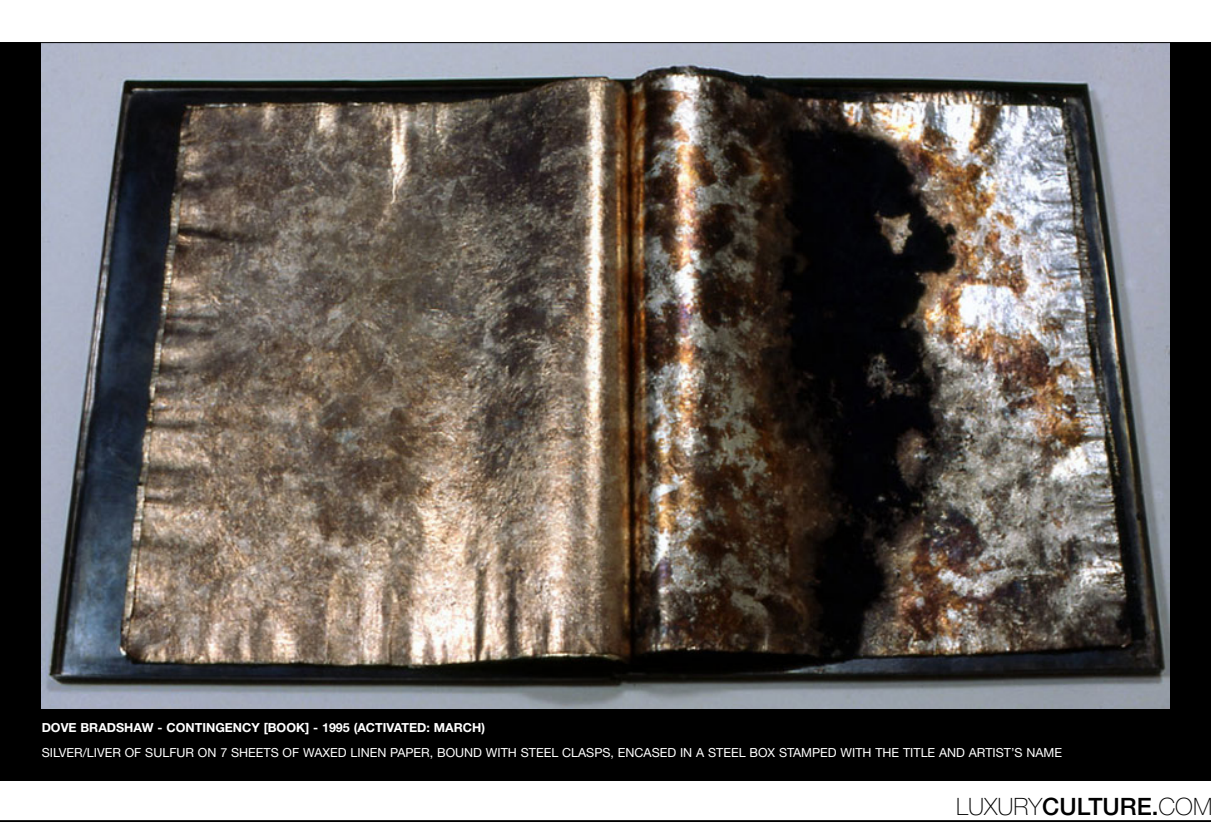
<style>
.page{position:relative;width:1211px;height:823px;background:#fff}
.page>*{position:absolute;margin:0;border:0;box-sizing:border-box;transform-origin:0 0}
.t1{font:100 23.88px "Helvetica Neue";color:#000}
.t2{font:12.5px "Helvetica Neue";color:#fff}
.t3{font:700 12.5px "Helvetica Neue";color:#fff}
.s1{font-weight:500}
</style>
<div class="page">
<div style="left:0;top:43px;width:1210px;height:737px;background:#000"></div>
<img style="left:42px;top:45px;width:1126px;height:663px">
<hr style="left:0;top:820px;width:1210px;height:2px;background:#000">
<p class="t3" style="left:42px;top:722px;width:444px">DOVE BRADSHAW - CONTINGENCY [BOOK] - 1995 (ACTIVATED: MARCH)</p>
<p class="t2" style="left:42px;top:747px;width:1021px">SILVER/LIVER OF SULFUR ON 7 SHEETS OF WAXED LINEN PAPER, BOUND WITH STEEL CLASPS, ENCASED IN A STEEL BOX STAMPED WITH THE TITLE AND ARTIST’S NAME</p>
<h1 class="t1" style="left:955px;top:798px;width:258px">LUXURY<span class="s1">CULTURE.</span>COM</h1>
</div>
